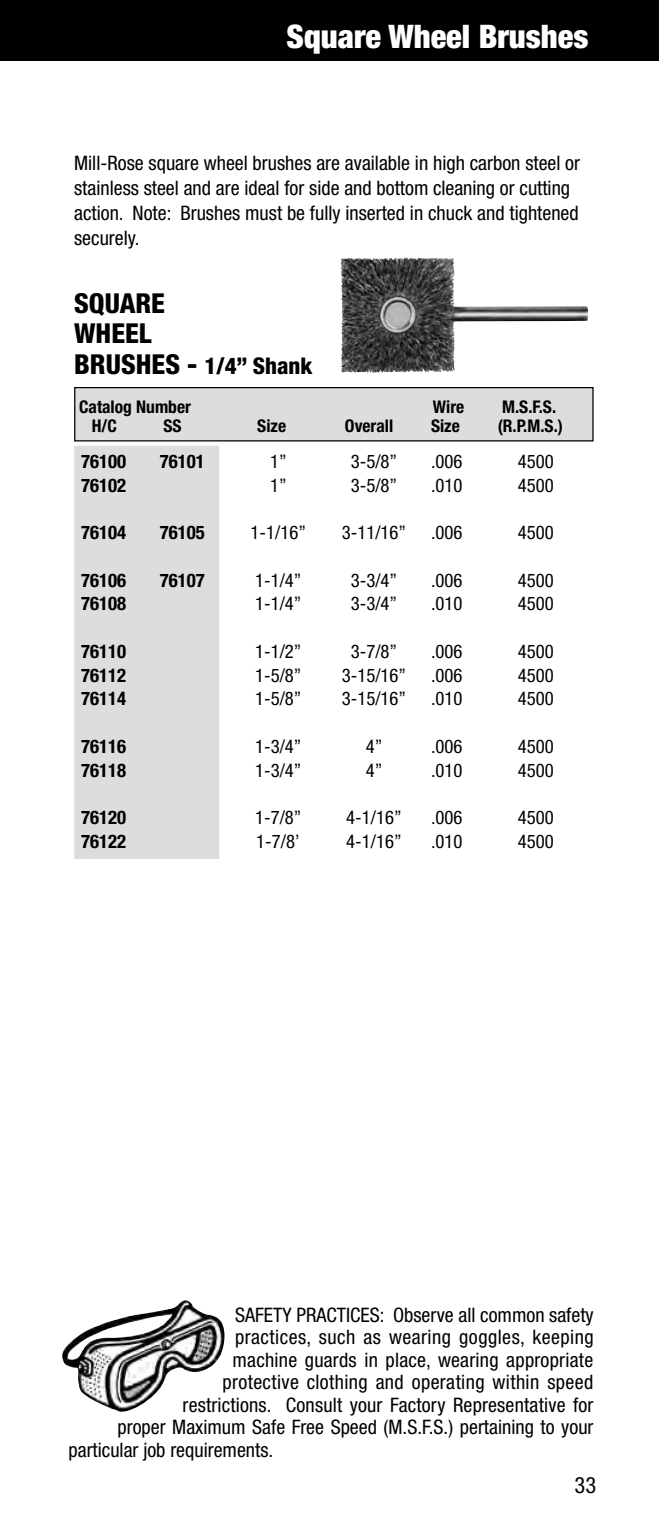
<style>
.page{position:relative;width:659px;height:1530px;background:#fff}
.page>*{position:absolute;margin:0;border:0;box-sizing:border-box;transform-origin:0 0}
.t1{font:900 condensed 32.5px "Helvetica Neue";color:#fff}
.t2{font:800 condensed 27.5px/30.5px "Helvetica Neue";color:#000}
.t3{font:800 condensed 23px "Helvetica Neue";color:#000}
.t4{font:condensed 22.5px "Helvetica Neue";color:#000}
.t5{font:condensed 20px/25px "Helvetica Neue";color:#000}
.t6{font:condensed 20px "Helvetica Neue";letter-spacing:.02em;color:#000}
.t7{font:condensed 20px "Helvetica Neue";letter-spacing:.025em;color:#000}
.t8{font:condensed 18.75px "Helvetica Neue";color:#000}
.t9{font:700 condensed 18.75px "Helvetica Neue";color:#000}
.t10{font:700 condensed 17.5px "Helvetica Neue";color:#000}
.s1{font-size:27.5px}
</style>
<div class="page">
<hr style="left:0;top:0;width:3px;height:60px;background:#000">
<div style="left:3px;top:0;width:656px;height:60px;background:#000"></div>
<div style="left:74px;top:446px;width:145px;height:413px;background:#dcddde"></div>
<div style="left:75px;top:388px;width:518px;height:53px;background:#dcddde"></div>
<div style="left:74px;top:387px;width:519px;height:55px;border:1px solid #000"></div>
<svg style="left:405px;top:257px;width:184px;height:115px"></svg>
<img style="left:340px;top:258px;width:88px;height:115px">
<img style="left:62px;top:1300px;width:163px;height:112px">
<h1 class="t1" style="left:287px;top:17px;width:303px">Square Wheel Brushes</h1>
<p class="t5" style="left:74px;top:150px;width:507px">Mill-Rose square wheel brushes are available in high carbon steel or stainless steel and are ideal for side and bottom cleaning or cutting action. Note: Brushes must be fully inserted in chuck and tightened securely.</p>
<h2 class="t2" style="left:74px;top:288px;width:92px">SQUARE<br>WHEEL</h2>
<p class="t3" style="left:74px;top:352px;width:240px"><span class="s1">BRUSHES -</span> 1/4” Shank</p>
<p class="t10" style="left:79px;top:396px;width:113px">Catalog Number</p>
<p class="t10" style="left:433px;top:396px;width:33px">Wire</p>
<p class="t10" style="left:502px;top:396px;width:56px">M.S.F.S.</p>
<p class="t10" style="left:92px;top:415px;width:26px">H/C</p>
<p class="t10" style="left:163px;top:415px;width:20px">SS</p>
<p class="t10" style="left:257px;top:415px;width:30px">Size</p>
<p class="t10" style="left:345px;top:415px;width:50px">Overall</p>
<p class="t10" style="left:431px;top:415px;width:30px">Size</p>
<p class="t10" style="left:498px;top:415px;width:67px">(R.P.M.S.)</p>
<p class="t9" style="left:81px;top:450px;width:46px">76100</p>
<p class="t9" style="left:160px;top:450px;width:46px">76101</p>
<p class="t8" style="left:270px;top:450px;width:18px">1”</p>
<p class="t8" style="left:351px;top:450px;width:48px">3-5/8”</p>
<p class="t8" style="left:431px;top:450px;width:33px">.006</p>
<p class="t8" style="left:518px;top:450px;width:38px">4500</p>
<p class="t9" style="left:81px;top:474px;width:46px">76102</p>
<p class="t8" style="left:270px;top:474px;width:18px">1”</p>
<p class="t8" style="left:351px;top:474px;width:48px">3-5/8”</p>
<p class="t8" style="left:431px;top:474px;width:33px">.010</p>
<p class="t8" style="left:518px;top:474px;width:38px">4500</p>
<p class="t9" style="left:81px;top:521px;width:46px">76104</p>
<p class="t9" style="left:160px;top:521px;width:46px">76105</p>
<p class="t8" style="left:250px;top:522px;width:57px">1-1/16”</p>
<p class="t8" style="left:342px;top:522px;width:66px">3-11/16”</p>
<p class="t8" style="left:431px;top:522px;width:33px">.006</p>
<p class="t8" style="left:518px;top:522px;width:38px">4500</p>
<p class="t9" style="left:81px;top:569px;width:46px">76106</p>
<p class="t9" style="left:160px;top:569px;width:46px">76107</p>
<p class="t8" style="left:255px;top:569px;width:48px">1-1/4”</p>
<p class="t8" style="left:351px;top:569px;width:48px">3-3/4”</p>
<p class="t8" style="left:431px;top:569px;width:33px">.006</p>
<p class="t8" style="left:518px;top:569px;width:38px">4500</p>
<p class="t9" style="left:81px;top:592px;width:46px">76108</p>
<p class="t8" style="left:255px;top:593px;width:48px">1-1/4”</p>
<p class="t8" style="left:351px;top:593px;width:48px">3-3/4”</p>
<p class="t8" style="left:431px;top:593px;width:33px">.010</p>
<p class="t8" style="left:518px;top:593px;width:38px">4500</p>
<p class="t9" style="left:81px;top:640px;width:46px">76110</p>
<p class="t8" style="left:255px;top:640px;width:48px">1-1/2”</p>
<p class="t8" style="left:351px;top:640px;width:48px">3-7/8”</p>
<p class="t8" style="left:431px;top:640px;width:33px">.006</p>
<p class="t8" style="left:518px;top:640px;width:38px">4500</p>
<p class="t9" style="left:81px;top:664px;width:46px">76112</p>
<p class="t8" style="left:255px;top:664px;width:48px">1-5/8”</p>
<p class="t8" style="left:342px;top:664px;width:66px">3-15/16”</p>
<p class="t8" style="left:431px;top:664px;width:33px">.006</p>
<p class="t8" style="left:518px;top:664px;width:38px">4500</p>
<p class="t9" style="left:81px;top:687px;width:46px">76114</p>
<p class="t8" style="left:255px;top:688px;width:48px">1-5/8”</p>
<p class="t8" style="left:342px;top:688px;width:66px">3-15/16”</p>
<p class="t8" style="left:431px;top:688px;width:33px">.010</p>
<p class="t8" style="left:518px;top:688px;width:38px">4500</p>
<p class="t9" style="left:81px;top:735px;width:46px">76116</p>
<p class="t8" style="left:255px;top:735px;width:48px">1-3/4”</p>
<p class="t8" style="left:366px;top:735px;width:18px">4”</p>
<p class="t8" style="left:431px;top:735px;width:33px">.006</p>
<p class="t8" style="left:518px;top:735px;width:38px">4500</p>
<p class="t9" style="left:81px;top:759px;width:46px">76118</p>
<p class="t8" style="left:255px;top:759px;width:48px">1-3/4”</p>
<p class="t8" style="left:366px;top:759px;width:18px">4”</p>
<p class="t8" style="left:431px;top:759px;width:33px">.010</p>
<p class="t8" style="left:518px;top:759px;width:38px">4500</p>
<p class="t9" style="left:81px;top:806px;width:46px">76120</p>
<p class="t8" style="left:255px;top:807px;width:48px">1-7/8”</p>
<p class="t8" style="left:346px;top:807px;width:57px">4-1/16”</p>
<p class="t8" style="left:431px;top:807px;width:33px">.006</p>
<p class="t8" style="left:518px;top:807px;width:38px">4500</p>
<p class="t9" style="left:81px;top:830px;width:46px">76122</p>
<p class="t8" style="left:256px;top:830px;width:45px">1-7/8’</p>
<p class="t8" style="left:346px;top:830px;width:57px">4-1/16”</p>
<p class="t8" style="left:431px;top:830px;width:33px">.010</p>
<p class="t8" style="left:518px;top:830px;width:38px">4500</p>
<p class="t5" style="left:235px;top:1302px;width:360px">SAFETY PRACTICES: Observe all common safety</p>
<p class="t7" style="left:235px;top:1326px;width:360px">practices, such as wearing goggles, keeping</p>
<p class="t5" style="left:232px;top:1347px;width:362px">machine guards in place, wearing appropriate</p>
<p class="t6" style="left:222px;top:1371px;width:372px">protective clothing and operating within speed</p>
<p class="t5" style="left:182px;top:1392px;width:412px">restrictions. Consult your Factory Representative for</p>
<p class="t5" style="left:118px;top:1415px;width:477px">proper Maximum Safe Free Speed (M.S.F.S.) pertaining to your</p>
<p class="t5" style="left:69px;top:1437px;width:206px">particular job requirements.</p>
<p class="t4" style="left:574px;top:1472px;width:23px">33</p>
</div>
